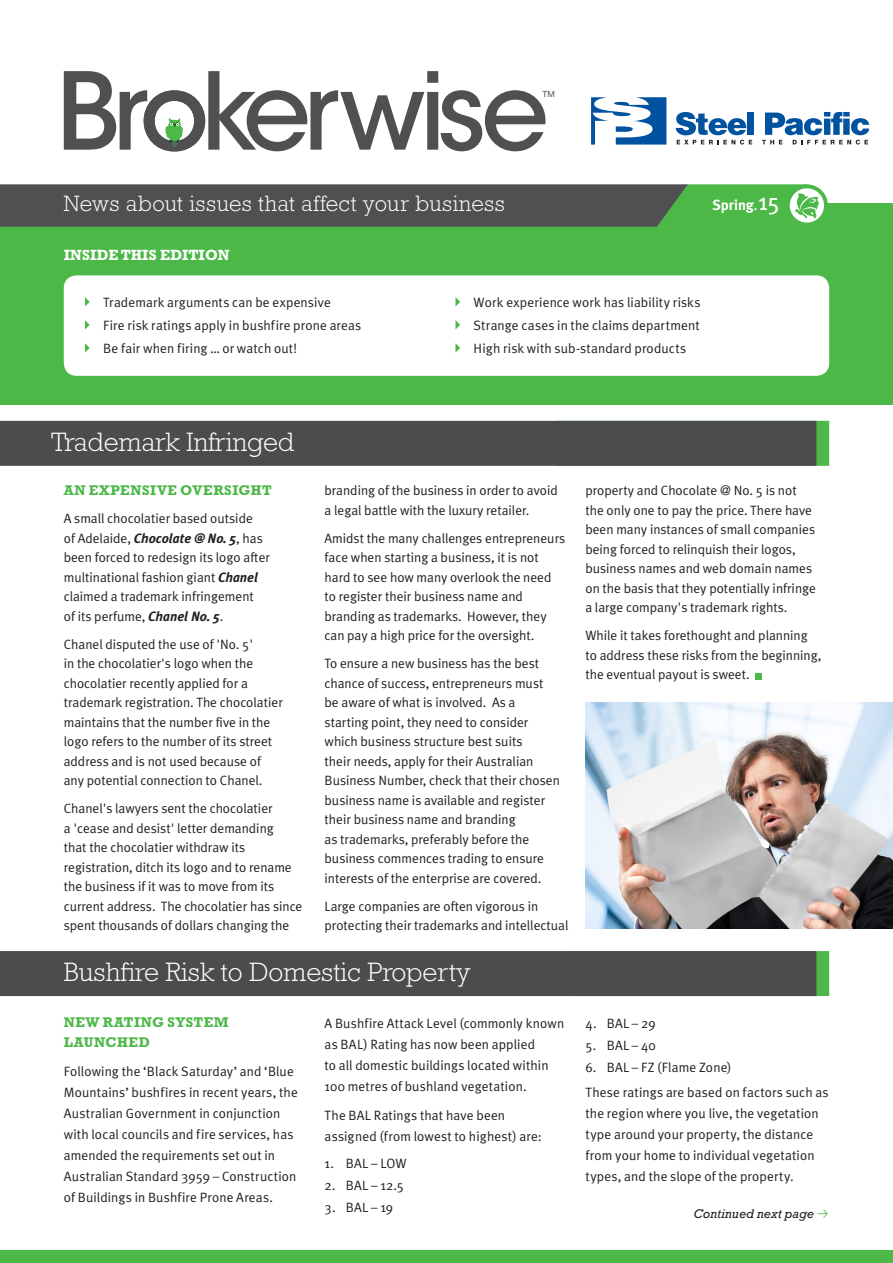
<style>
.page{position:relative;width:893px;height:1263px;background:#fff}
.page>*{position:absolute;margin:0;border:0;box-sizing:border-box;transform-origin:0 0}
.story_heading{font:300 27px "Rockwell Std";color:#fff}
.t1{font:23.85px "Meta Plus";color:#fff}
.t2{font:300 22.5px "Rockwell Std";letter-spacing:.015em;color:#fff}
._02_subhead{font:700 15px "Rockwell Std";color:#fff}
.t3{font:700 14.55px "Meta Plus";letter-spacing:-.005em;color:#fff}
._02_subhead-2{font:700 14.25px/19.5px "Rockwell Std";letter-spacing:.035em;color:#4cb848}
._01_copy{font:13.5px/19.5px "Meta Plus";color:#231f20}
._01_copy-2{font:italic 12.75px "Rockwell Std";letter-spacing:.01em;color:#231f20}
._01_copy-3{font:8.55px "Helvetica Neue LT Std";color:#505052}
.s1{font-weight:900;font-size:10.65px}
.s2{font-weight:700;font-style:italic}
</style>
<div class="page">
<div style="left:0;top:204px;width:893px;height:201px;background:#4cb848"></div>
<div style="left:557px;top:421px;width:272px;height:45px;background:#4cb848"></div>
<div style="left:0;top:421px;width:816px;height:45px;background:#4b4c4d"></div>
<svg style="left:755px;top:673px;width:6px;height:6px"></svg>
<svg style="left:0;top:184px;width:828px;height:43px;background:#536654"></svg>
<div style="left:570px;top:951px;width:259px;height:45px;background:#4cb848"></div>
<div style="left:0;top:951px;width:816px;height:45px;background:#4b4c4d"></div>
<div style="left:0;top:1250px;width:893px;height:13px;background:#4cb848"></div>
<svg style="left:64px;top:71px;width:482px;height:81px"></svg>
<div style="left:64px;top:275px;width:765px;height:101px;background:#fff;border-radius:13px"></div>
<svg style="left:85px;top:297px;width:5px;height:9px"></svg>
<svg style="left:85px;top:320px;width:5px;height:9px"></svg>
<svg style="left:85px;top:343px;width:5px;height:9px"></svg>
<svg style="left:455px;top:297px;width:5px;height:9px"></svg>
<svg style="left:455px;top:320px;width:5px;height:9px"></svg>
<svg style="left:455px;top:343px;width:5px;height:9px"></svg>
<img style="left:585px;top:703px;width:308px;height:225px">
<svg style="left:591px;top:97px;width:75px;height:48px"></svg>
<svg style="left:676px;top:112px;width:76px;height:33px"></svg>
<div style="left:748px;top:113px;width:6px;height:22px;background:#0153a0"></div>
<svg style="left:762px;top:112px;width:107px;height:33px"></svg>
<p class="_01_copy-3" style="left:543px;top:89px;width:14px">TM</p>
<p class="t2" style="left:64px;top:191px;width:443px">News about issues that affect your business</p>
<p class="_02_subhead" style="left:64px;top:246px;width:167px">INSIDE THIS EDITION</p>
<p class="t3" style="left:712px;top:197px;width:46px">Spring<span class="s1">.</span></p>
<p class="t1" style="left:758px;top:188px;width:23px">15</p>
<p class="_01_copy" style="left:103px;top:292px;width:229px">Trademark arguments can be expensive</p>
<p class="_01_copy" style="left:103px;top:315px;width:260px">Fire risk ratings apply in bushfire prone areas</p>
<p class="_01_copy" style="left:103px;top:338px;width:195px">Be fair when firing … or watch out!</p>
<p class="_01_copy" style="left:474px;top:292px;width:228px">Work experience work has liability risks</p>
<p class="_01_copy" style="left:474px;top:315px;width:228px">Strange cases in the claims department</p>
<p class="_01_copy" style="left:474px;top:338px;width:214px">High risk with sub-standard products</p>
<p class="story_heading" style="left:51px;top:426px;width:244px">Trademark Infringed</p>
<p class="_02_subhead-2" style="left:64px;top:480px;width:209px">AN EXPENSIVE OVERSIGHT</p>
<p class="_01_copy" style="left:64px;top:508px;width:208px">A small chocolatier based outside<br>of Adelaide, <span class="s2">Chocolate @ No. 5</span>, has been forced to redesign its logo after multinational fashion giant <span class="s2">Chanel </span>claimed a trademark infringement<br>of its perfume, <span class="s2">Chanel No. 5</span>.</p>
<p class="_01_copy" style="left:64px;top:634px;width:221px">Chanel disputed the use of 'No. 5'<br>in the chocolatier's logo when the chocolatier recently applied for a trademark registration. The chocolatier maintains that the number five in the logo refers to the number of its street address and is not used because of any potential connection to Chanel.</p>
<p class="_01_copy" style="left:64px;top:798px;width:240px">Chanel's lawyers sent the chocolatier<br>a 'cease and desist' letter demanding<br>that the chocolatier withdraw its registration, ditch its logo and to rename the business if it was to move from its current address. The chocolatier has since spent thousands of dollars changing the</p>
<p class="_01_copy" style="left:325px;top:481px;width:235px">branding of the business in order to avoid a legal battle with the luxury retailer.</p>
<p class="_01_copy" style="left:325px;top:528px;width:242px">Amidst the many challenges entrepreneurs face when starting a business, it is not hard to see how many overlook the need to register their business name and branding as trademarks. However, they can pay a high price for the oversight.</p>
<p class="_01_copy" style="left:325px;top:654px;width:237px">To ensure a new business has the best chance of success, entrepreneurs must be aware of what is involved. As a starting point, they need to consider which business structure best suits<br>their needs, apply for their Australian Business Number, check that their chosen business name is available and register their business name and branding<br>as trademarks, preferably before the business commences trading to ensure interests of the enterprise are covered.</p>
<p class="_01_copy" style="left:325px;top:896px;width:245px">Large companies are often vigorous in protecting their trademarks and intellectual</p>
<p class="story_heading" style="left:64px;top:956px;width:408px">Bushfire Risk to Domestic Property</p>
<p class="_01_copy" style="left:325px;top:1012px;width:241px;line-height:21px">A Bushfire Attack Level (commonly known as BAL) Rating has now been applied<br>to all domestic buildings located within 100 metres of bushland vegetation.</p>
<p class="_01_copy" style="left:325px;top:1105px;width:219px;line-height:21px">The BAL Ratings that have been assigned (from lowest to highest) are:</p>
<p class="_01_copy" style="left:325px;top:1153px;width:84px">1. BAL – LOW</p>
<p class="_01_copy" style="left:325px;top:1175px;width:81px">2. BAL – 12.5</p>
<p class="_01_copy" style="left:325px;top:1197px;width:70px">3. BAL – 19</p>
<p class="_02_subhead-2" style="left:64px;top:1013px;width:166px">NEW RATING SYSTEM<br>LAUNCHED</p>
<p class="_01_copy" style="left:64px;top:1061px;width:236px;line-height:21px">Following the ‘Black Saturday’ and ‘Blue Mountains’ bushfires in recent years, the Australian Government in conjunction with local councils and fire services, has amended the requirements set out in Australian Standard 3959 – Construction of Buildings in Bushfire Prone Areas.</p>
<p class="_01_copy" style="left:585px;top:481px;width:232px">property and Chocolate @ No. 5 is not the only one to pay the price. There have been many instances of small companies being forced to relinquish their logos, business names and web domain names on the basis that they potentially infringe a large company's trademark rights.</p>
<p class="_01_copy" style="left:585px;top:626px;width:237px">While it takes forethought and planning to address these risks from the beginning, the eventual payout is sweet.</p>
<p class="_01_copy" style="left:585px;top:1013px;width:72px">4. BAL – 29</p>
<p class="_01_copy" style="left:585px;top:1035px;width:72px">5. BAL – 40</p>
<p class="_01_copy" style="left:585px;top:1057px;width:148px">6. BAL – FZ (Flame Zone)</p>
<p class="_01_copy" style="left:585px;top:1082px;width:245px;line-height:21px">These ratings are based on factors such as the region where you live, the vegetation type around your property, the distance from your home to individual vegetation types, and the slope of the property.</p>
<p class="_01_copy-2" style="left:693px;top:1206px;width:122px">Continued next page</p>
</div>
